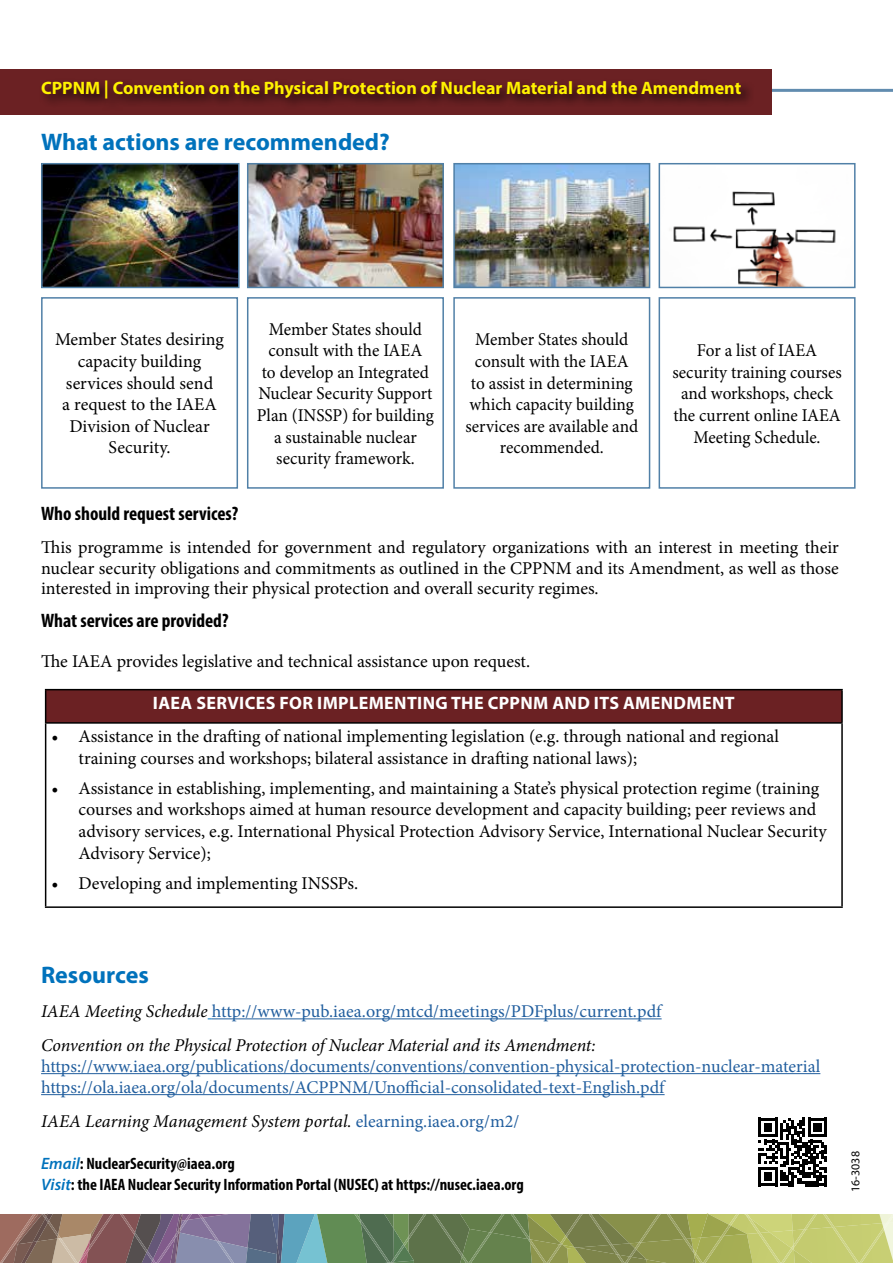
<style>
.page{position:relative;width:893px;height:1263px;background:#fff}
.page>*{position:absolute;margin:0;border:0;box-sizing:border-box;transform-origin:0 0}
.t1{font:700 24px "Myriad Pro";color:#0072bc}
.t2{font:700 condensed 19.5px "Myriad Pro";color:#000}
.t3{font:18px/21.6px "Minion Pro";color:#000}
.t4{font:18px/21.6px "Minion Pro";color:#000;text-align:center;scale:.96 1}
.t5{font:italic 18px/33.8px "Minion Pro";letter-spacing:-.005em;color:#000}
.t6{font:18px/21px "Minion Pro";color:#215e9e}
.t7{font:700 18px "Myriad Pro";color:#fff200}
.t8{font:700 18px "Myriad Pro";letter-spacing:.02em;color:#fff}
.t9{font:700 condensed 16.5px/21px "Myriad Pro";color:#000}
.t10{font:12px "Myriad Pro";color:#000}
.s1{font-style:normal;color:#215e9e}
.s2{font-weight:600;font-style:italic;font-stretch:normal;color:#0072bc}
</style>
<div class="page">
<div style="left:41px;top:297px;width:197px;height:192px;border:2px solid #5080a7"></div>
<hr style="left:43px;top:89px;width:850px;height:3px;background:#5080a7">
<div style="left:0;top:69px;width:772px;height:46px;background:#6b2123"></div>
<img style="left:250px;top:166px;width:191px;height:119px">
<div style="left:247px;top:163px;width:197px;height:125px;border:2px solid #5080a7"></div>
<img style="left:456px;top:166px;width:191px;height:119px">
<div style="left:453px;top:163px;width:197px;height:125px;border:2px solid #5080a7"></div>
<div style="left:247px;top:297px;width:197px;height:192px;border:2px solid #5080a7"></div>
<div style="left:659px;top:297px;width:196px;height:192px;border:2px solid #5080a7"></div>
<img style="left:670px;top:191px;width:166px;height:94px">
<div style="left:659px;top:163px;width:196px;height:125px;border:2px solid #5080a7"></div>
<svg style="left:0;top:1214px;width:893px;height:49px"></svg>
<div style="left:39px;top:78px;width:717px;height:34px;background:#000;opacity:.75"></div>
<hr style="left:212px;top:1018px;width:450px;height:1px;background:#215e9e">
<hr style="left:41px;top:1073px;width:779px;height:1px;background:#215e9e">
<hr style="left:41px;top:1094px;width:624px;height:1px;background:#215e9e">
<svg style="left:758px;top:1118px;width:69px;height:68px"></svg>
<div style="left:453px;top:297px;width:197px;height:192px;border:2px solid #5080a7"></div>
<img style="left:44px;top:166px;width:193px;height:119px">
<div style="left:41px;top:163px;width:199px;height:125px;border:2px solid #5080a7"></div>
<div style="left:46px;top:690px;width:796px;height:33px;background:#6b2123"></div>
<hr style="left:45px;top:689px;width:798px;height:1px;background:#000">
<hr style="left:45px;top:690px;width:1px;height:32px;background:#000">
<hr style="left:841px;top:690px;width:2px;height:32px;background:#000">
<hr style="left:45px;top:722px;width:798px;height:2px;background:#000">
<hr style="left:45px;top:724px;width:1px;height:182px;background:#000">
<hr style="left:841px;top:724px;width:2px;height:182px;background:#000">
<hr style="left:45px;top:906px;width:798px;height:2px;background:#000">
<p class="t7" style="left:41px;top:76px;width:702px">CPPNM | Convention on the Physical Protection of Nuclear Material and the Amendment</p>
<h1 class="t1" style="left:41px;top:127px;width:350px">What actions are recommended?</h1>
<p class="t3" style="left:55px;top:329px;width:170px;text-align:center">Member States desiring capacity building services should send<br>a request to the IAEA<br>Division of Nuclear<br>Security.</p>
<p class="t4" style="left:257px;top:318px;width:186px">Member States should consult with the IAEA<br>to develop an Integrated<br>Nuclear Security Support<br>Plan (INSSP) for building a sustainable nuclear security framework.</p>
<p class="t4" style="left:465px;top:329px;width:181px">Member States should consult with the IAEA<br>to assist in determining which capacity building services are available and recommended.</p>
<p class="t4" style="left:672px;top:340px;width:178px">For a list of IAEA security training courses and workshops, check the current online IAEA<br>Meeting Schedule.</p>
<p class="t2" style="left:41px;top:501px;width:199px">Who should request services?</p>
<p class="t3" style="left:41px;top:537px;width:799px;line-height:20.2px;text-align:justify">This programme is intended for government and regulatory organizations with an interest in meeting their nuclear security obligations and commitments as outlined in the CPPNM and its Amendment, as well as those interested in improving their physical protection and overall security regimes.</p>
<p class="t2" style="left:41px;top:608px;width:189px">What services are provided?</p>
<p class="t3" style="left:41px;top:650px;width:490px">The IAEA provides legislative and technical assistance upon request.</p>
<p class="t8" style="left:153px;top:691px;width:583px">IAEA SERVICES FOR IMPLEMENTING THE CPPNM AND ITS AMENDMENT</p>
<p class="t3" style="left:79px;top:725px;width:702px;text-indent:-27px">• Assistance in the drafting of national implementing legislation (e.g. through national and regional training courses and workshops; bilateral assistance in drafting national laws);</p>
<p class="t3" style="left:79px;top:777px;width:749px;text-indent:-27px">• Assistance in establishing, implementing, and maintaining a State’s physical protection regime (training courses and workshops aimed at human resource development and capacity building; peer reviews and advisory services, e.g. International Physical Protection Advisory Service, International Nuclear Security Advisory Service);</p>
<p class="t3" style="left:52px;top:872px;width:308px">• Developing and implementing INSSPs.</p>
<h1 class="t1" style="left:41px;top:959px;width:109px">Resources</h1>
<p class="t5" style="left:41px;top:994px;width:622px">IAEA Meeting Schedule <span class="s1">http://www-pub.iaea.org/mtcd/meetings/PDFplus/current.pdf<br></span>Convention on the Physical Protection of Nuclear Material and its Amendment:</p>
<p class="t6" style="left:41px;top:1056px;width:781px">https://www.iaea.org/publications/documents/conventions/convention-physical-protection-nuclear-material https://ola.iaea.org/ola/documents/ACPPNM/Unofficial-consolidated-text-English.pdf</p>
<p class="t5" style="left:41px;top:1104px;width:480px">IAEA Learning Management System portal. <span class="s1">elearning.iaea.org/m2/</span></p>
<p class="t9" style="left:41px;top:1152px;width:484px"><span class="s2">Email</span>: NuclearSecurity@iaea.org<br><span class="s2">Visit</span>: the IAEA Nuclear Security Information Portal (NUSEC) at https://nusec.iaea.org</p>
<p class="t10" style="left:848px;top:1192px;width:42px;rotate:-90deg">16-3038</p>
</div>
